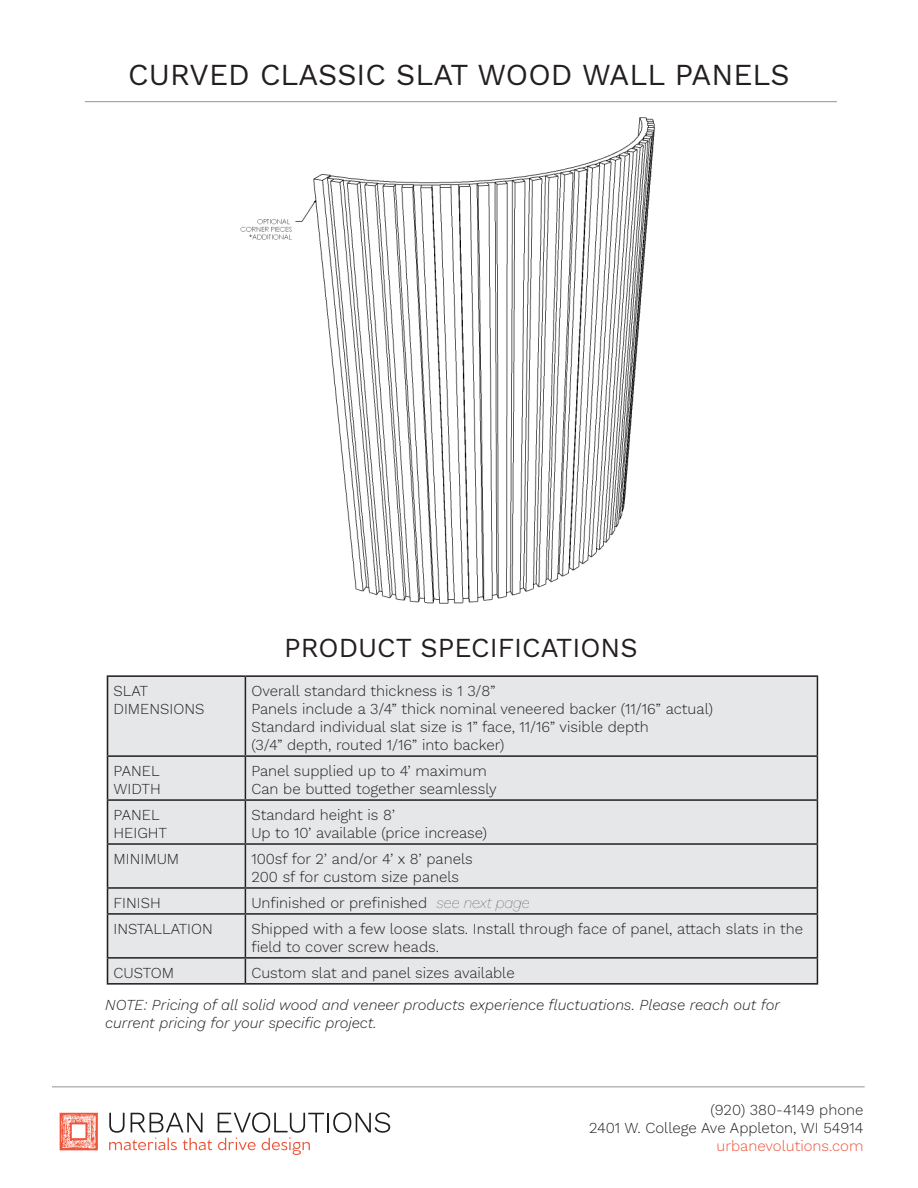
<style>
.page{position:relative;width:918px;height:1188px;background:#fff}
.page>*{position:absolute;margin:0;border:0;box-sizing:border-box;transform-origin:0 0}
.t1{font:30px "Work Sans";color:#231f20}
.t2{font:27px "Work Sans";color:#231f20}
.t3{font:300 15px/18px "Work Sans";color:#231f20}
.t4{font:italic 300 15px/18px "Work Sans";color:#231f20}
.t5{font:300 15px "Work Sans";color:#f05137}
.s1{font-weight:100;font-style:italic}
</style>
<div class="page">
<div style="left:107px;top:675px;width:711px;height:310px;background:#e6e7e9"></div>
<hr style="left:107px;top:675px;width:138px;height:2px;background:#231f20">
<hr style="left:107px;top:677px;width:1px;height:78px;background:#231f20">
<hr style="left:245px;top:675px;width:573px;height:2px;background:#231f20">
<hr style="left:245px;top:677px;width:1px;height:78px;background:#231f20">
<hr style="left:817px;top:677px;width:1px;height:78px;background:#231f20">
<hr style="left:107px;top:755px;width:138px;height:2px;background:#231f20">
<hr style="left:107px;top:757px;width:1px;height:42px;background:#231f20">
<hr style="left:245px;top:755px;width:573px;height:2px;background:#231f20">
<hr style="left:245px;top:757px;width:1px;height:42px;background:#231f20">
<hr style="left:817px;top:757px;width:1px;height:42px;background:#231f20">
<hr style="left:107px;top:799px;width:138px;height:2px;background:#231f20">
<hr style="left:107px;top:801px;width:1px;height:42px;background:#231f20">
<hr style="left:245px;top:799px;width:573px;height:2px;background:#231f20">
<hr style="left:245px;top:801px;width:1px;height:42px;background:#231f20">
<hr style="left:817px;top:801px;width:1px;height:42px;background:#231f20">
<hr style="left:107px;top:843px;width:138px;height:2px;background:#231f20">
<hr style="left:107px;top:845px;width:1px;height:42px;background:#231f20">
<hr style="left:245px;top:843px;width:573px;height:2px;background:#231f20">
<hr style="left:245px;top:845px;width:1px;height:42px;background:#231f20">
<hr style="left:817px;top:845px;width:1px;height:42px;background:#231f20">
<hr style="left:107px;top:887px;width:138px;height:2px;background:#231f20">
<svg style="left:107px;top:889px;width:1px;height:24px"></svg>
<hr style="left:245px;top:887px;width:573px;height:2px;background:#231f20">
<svg style="left:245px;top:889px;width:1px;height:24px"></svg>
<svg style="left:817px;top:889px;width:1px;height:24px"></svg>
<hr style="left:107px;top:913px;width:138px;height:2px;background:#231f20">
<hr style="left:107px;top:915px;width:1px;height:42px;background:#231f20">
<hr style="left:245px;top:913px;width:573px;height:2px;background:#231f20">
<hr style="left:245px;top:915px;width:1px;height:42px;background:#231f20">
<hr style="left:817px;top:915px;width:1px;height:42px;background:#231f20">
<hr style="left:107px;top:957px;width:138px;height:2px;background:#231f20">
<svg style="left:107px;top:959px;width:1px;height:24px"></svg>
<hr style="left:245px;top:957px;width:573px;height:2px;background:#231f20">
<svg style="left:245px;top:959px;width:1px;height:24px"></svg>
<svg style="left:817px;top:959px;width:1px;height:24px"></svg>
<hr style="left:107px;top:983px;width:138px;height:2px;background:#231f20">
<hr style="left:245px;top:983px;width:573px;height:2px;background:#231f20">
<hr style="left:85px;top:101px;width:752px;height:1px;background:#939598">
<img style="left:240px;top:117px;width:415px;height:487px">
<hr style="left:52px;top:1086px;width:813px;height:1px;background:#939598">
<svg style="left:60px;top:1113px;width:38px;height:37px"></svg>
<svg style="left:109px;top:1113px;width:103px;height:37px"></svg>
<svg style="left:218px;top:1112px;width:172px;height:43px"></svg>
<h1 class="t1" style="left:128px;top:52px;width:663px">CURVED CLASSIC SLAT WOOD WALL PANELS</h1>
<h2 class="t2" style="left:284px;top:628px;width:355px">PRODUCT SPECIFICATIONS</h2>
<p class="t3" style="left:114px;top:681px;width:92px">SLAT<br>DIMENSIONS</p>
<p class="t3" style="left:251px;top:681px;width:463px">Overall standard thickness is 1 3/8”<br>Panels include a 3/4” thick nominal veneered backer (11/16” actual)<br>Standard individual slat size is 1” face, 11/16” visible depth<br>(3/4” depth, routed 1/16” into backer)</p>
<p class="t3" style="left:114px;top:761px;width:49px">PANEL<br>WIDTH</p>
<p class="t3" style="left:251px;top:761px;width:247px">Panel supplied up to 4’ maximum<br>Can be butted together seamlessly</p>
<p class="t3" style="left:114px;top:805px;width:55px">PANEL<br>HEIGHT</p>
<p class="t3" style="left:251px;top:805px;width:237px">Standard height is 8’<br>Up to 10’ available (price increase)</p>
<p class="t3" style="left:114px;top:849px;width:67px">MINIMUM</p>
<p class="t3" style="left:251px;top:849px;width:223px">100sf for 2’ and/or 4’ x 8’ panels<br>200 sf for custom size panels</p>
<p class="t3" style="left:114px;top:893px;width:49px">FINISH</p>
<p class="t3" style="left:251px;top:893px;width:280px">Unfinished or prefinished <span class="s1">see next page</span></p>
<p class="t3" style="left:114px;top:919px;width:101px">INSTALLATION</p>
<p class="t3" style="left:251px;top:919px;width:553px">Shipped with a few loose slats. Install through face of panel, attach slats in the field to cover screw heads.</p>
<p class="t3" style="left:114px;top:963px;width:62px">CUSTOM</p>
<p class="t3" style="left:251px;top:963px;width:265px">Custom slat and panel sizes available</p>
<p class="t4" style="left:105px;top:995px;width:676px">NOTE: Pricing of all solid wood and veneer products experience fluctuations. Please reach out for current pricing for your specific project.</p>
<p class="t3" style="left:589px;top:1100px;width:276px;text-align:right">(920) 380-4149 phone<br>2401 W. College Ave Appleton, WI 54914</p>
<p class="t5" style="left:717px;top:1134px;width:148px">urbanevolutions.com</p>
</div>
